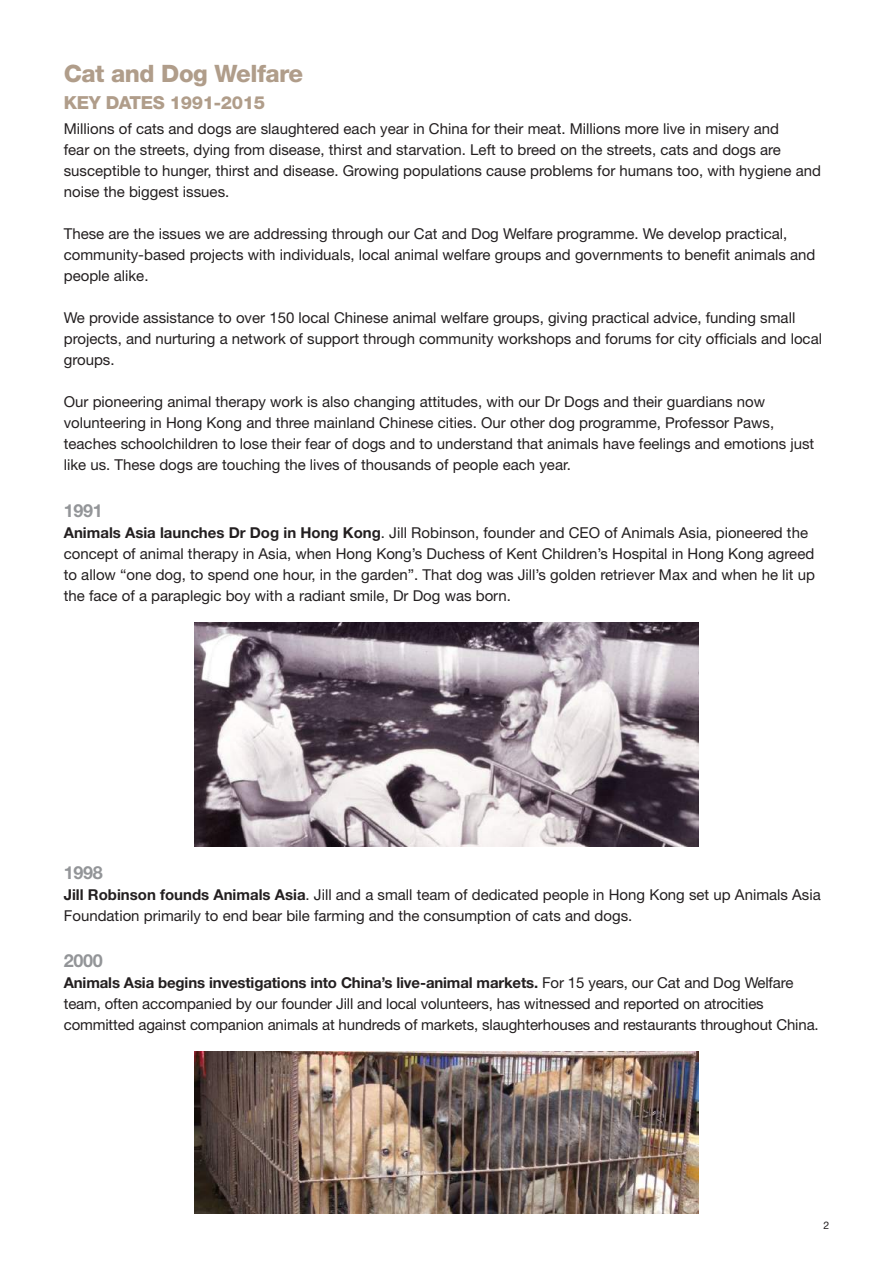
<style>
.page{position:relative;width:893px;height:1263px;background:#fff}
.page>*{position:absolute;margin:0;border:0;box-sizing:border-box;transform-origin:0 0}
.t1{font:800 24px "Helvetica Neue";letter-spacing:-.02em;color:#b09d8a}
.t2{font:800 18px "Helvetica Neue";letter-spacing:-.02em;color:#b09d8a}
.t3{font:700 18px "Helvetica Neue";letter-spacing:-.02em;color:#939598}
.t4{font:15px/21px "Helvetica Neue";color:#231f20}
.t5{font:700 15px "Helvetica Neue";letter-spacing:-.01em;color:#231f20}
.t6{font:10.5px "Helvetica Neue";color:#231f20}
.s1{font-weight:700}
.s2{font-weight:400}
</style>
<div class="page">
<img style="left:194px;top:622px;width:505px;height:224px">
<img style="left:194px;top:1051px;width:505px;height:162px">
<h1 class="t1" style="left:64px;top:59px;width:241px">Cat and Dog Welfare</h1>
<p class="t2" style="left:64px;top:92px;width:203px">KEY DATES 1991-2015</p>
<p class="t4" style="left:64px;top:118px;width:759px">Millions of cats and dogs are slaughtered each year in China for their meat. Millions more live in misery and<br>fear on the streets, dying from disease, thirst and starvation. Left to breed on the streets, cats and dogs are susceptible to hunger, thirst and disease. Growing populations cause problems for humans too, with hygiene and noise the biggest issues.</p>
<p class="t4" style="left:64px;top:223px;width:753px">These are the issues we are addressing through our Cat and Dog Welfare programme. We develop practical, community-based projects with individuals, local animal welfare groups and governments to benefit animals and people alike.</p>
<p class="t4" style="left:64px;top:307px;width:760px">We provide assistance to over 150 local Chinese animal welfare groups, giving practical advice, funding small projects, and nurturing a network of support through community workshops and forums for city officials and local groups.</p>
<p class="t4" style="left:64px;top:391px;width:752px">Our pioneering animal therapy work is also changing attitudes, with our Dr Dogs and their guardians now volunteering in Hong Kong and three mainland Chinese cities. Our other dog programme, Professor Paws, teaches schoolchildren to lose their fear of dogs and to understand that animals have feelings and emotions just like us. These dogs are touching the lives of thousands of people each year.</p>
<p class="t3" style="left:64px;top:499px;width:40px">1991</p>
<p class="t4" style="left:64px;top:543px;width:753px;text-align:justify">concept of animal therapy in Asia, when Hong Kong’s Duchess of Kent Children’s Hospital in Hong Kong agreed to allow “one dog, to spend one hour, in the garden”. That dog was Jill’s golden retriever Max and when he lit up the face of a paraplegic boy with a radiant smile, Dr Dog was born.</p>
<p class="t4" style="left:64px;top:522px;width:746px"><span class="s1">Animals Asia launches Dr Dog in Hong Kong</span>. Jill Robinson, founder and CEO of Animals Asia, pioneered the</p>
<p class="t3" style="left:64px;top:861px;width:40px">1998</p>
<p class="t4" style="left:64px;top:883px;width:758px"><span class="s1">Jill Robinson founds Animals Asia</span>. Jill and a small team of dedicated people in Hong Kong set up Animals Asia<br>Foundation primarily to end bear bile farming and the consumption of cats and dogs.</p>
<p class="t3" style="left:64px;top:949px;width:40px">2000</p>
<p class="t4" style="left:64px;top:993px;width:756px">team, often accompanied by our founder Jill and local volunteers, has witnessed and reported on atrocities committed against companion animals at hundreds of markets, slaughterhouses and restaurants throughout China.</p>
<p class="t5" style="left:64px;top:973px;width:731px">Animals Asia begins investigations into China’s live-animal markets. <span class="s2">For 15 years, our Cat and Dog Welfare</span></p>
<p class="t6" style="left:823px;top:1219px;width:7px">2</p>
</div>
